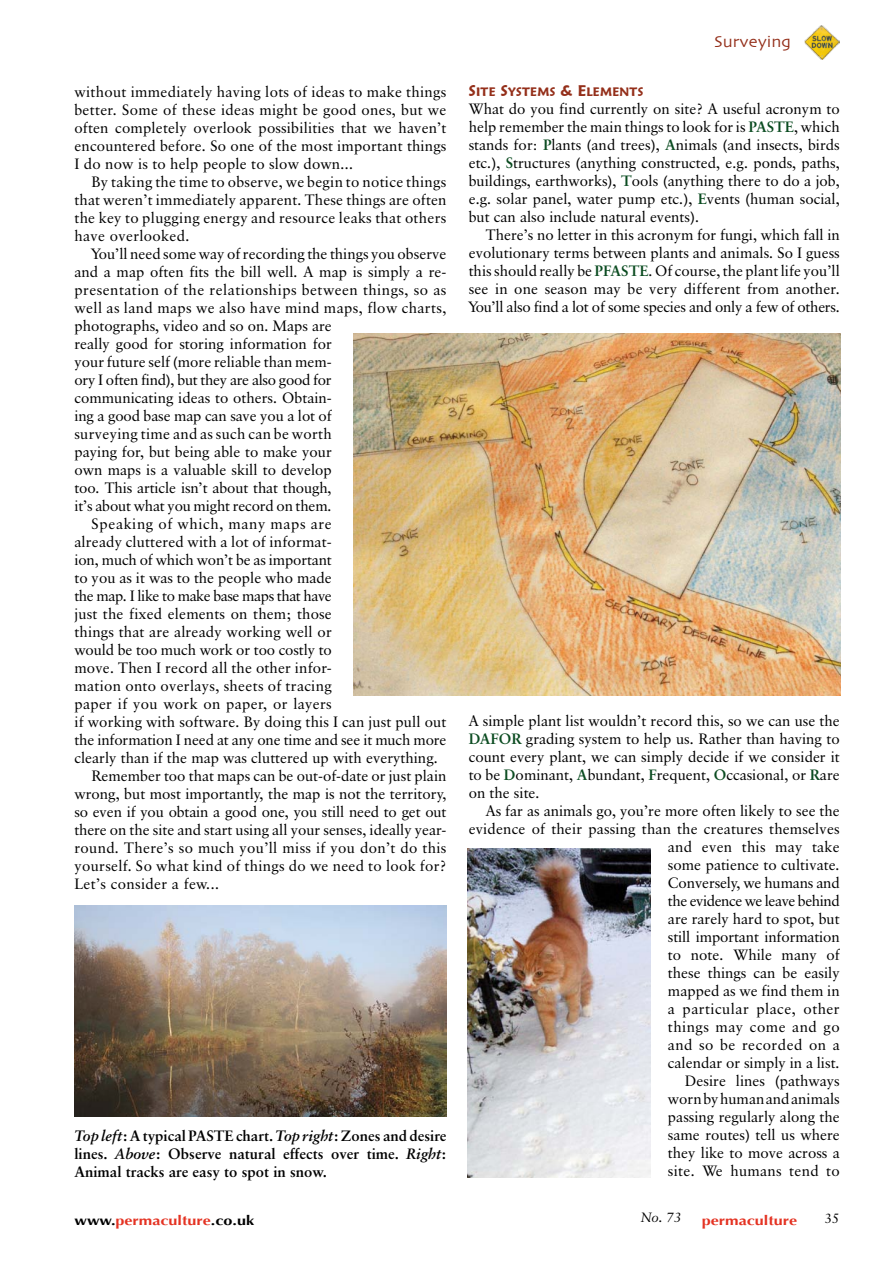
<style>
.page{position:relative;width:893px;height:1263px;background:#fff}
.page>*{position:absolute;margin:0;border:0;box-sizing:border-box;transform-origin:0 0}
.t1{font:16.5px "Skia";color:#942f1a;scale:1.05 1}
.t2{font:15px/18px "Classical Garamond BT";color:#000;text-align:justify}
.t3{font:15px "Classical Garamond BT";letter-spacing:.02em;color:#000}
.t4{font:700 15px/18px "Classical Garamond BT";color:#000;text-align:justify}
.t5{font:15px "Classical Garamond BT";letter-spacing:.03em;color:#000}
.t6{font:15px "Classical Garamond BT";letter-spacing:.025em;color:#000}
.t7{font:15px "Classical Garamond BT";letter-spacing:-.02em;color:#000}
.t8{font:15px "Classical Garamond BT";letter-spacing:-.03em;color:#000}
.t9{font:15px "Classical Garamond BT";letter-spacing:.04em;color:#000}
.t10{font:700 13.5px "Optima";color:#e43323;scale:1.2 1}
.t11{font:italic 13.5px "Classical Garamond BT";color:#000}
.t12{font:13.5px "Classical Garamond BT";color:#000}
.t13{font:12px "Maiandra GD Demi Bold SC800";letter-spacing:.025em;color:#942f1a}
.s1{font-style:italic}
.s2{font-size:15px}
.s3{font-weight:700;color:#0a4b20}
.s4{color:#000}
</style>
<div class="page">
<img style="left:353px;top:333px;width:488px;height:363px">
<img style="left:74px;top:905px;width:373px;height:211px">
<img style="left:468px;top:848px;width:183px;height:330px">
<img style="left:805px;top:26px;width:35px;height:33px">
<p class="t2" style="left:74px;top:82px;width:374px">without immediately having lots of ideas to make things better. Some of these ideas might be good ones, but we often completely overlook possibilities that we haven’t encountered before. So one of the most important things I do now is to help people to slow down...</p>
<p class="t2" style="left:74px;top:172px;width:374px;text-indent:17px">By taking the time to observe, we begin to notice things that weren’t immediately apparent. These things are often the key to plugging energy and resource leaks that others have overlooked.</p>
<p class="t2" style="left:91px;top:244px;width:357px">You’ll need some way of recording the things you observe</p>
<p class="t2" style="left:74px;top:262px;width:374px">and a map often fits the bill well. A map is simply a re-</p>
<p class="t5" style="left:74px;top:280px;width:374px">presentation of the relationships between things, so as</p>
<p class="t6" style="left:74px;top:298px;width:374px">well as land maps we also have mind maps, flow charts,</p>
<p class="t2" style="left:74px;top:316px;width:259px">photographs, video and so on. Maps are</p>
<p class="t2" style="left:74px;top:334px;width:259px">really good for storing information for</p>
<p class="t2" style="left:74px;top:352px;width:259px">your future self (more reliable than mem-</p>
<p class="t7" style="left:74px;top:370px;width:259px">ory I often find), but they are also good for</p>
<p class="t2" style="left:74px;top:388px;width:259px">communicating ideas to others. Obtain-</p>
<p class="t2" style="left:74px;top:406px;width:259px">ing a good base map can save you a lot of</p>
<p class="t3" style="left:74px;top:424px;width:259px">surveying time and as such can be worth</p>
<p class="t2" style="left:74px;top:442px;width:259px">paying for, but being able to make your</p>
<p class="t2" style="left:74px;top:460px;width:259px">own maps is a valuable skill to develop</p>
<p class="t2" style="left:74px;top:478px;width:259px">too. This article isn’t about that though,</p>
<p class="t2" style="left:74px;top:496px;width:259px">it’s about what you might record on them.</p>
<p class="t9" style="left:91px;top:514px;width:242px">Speaking of which, many maps are</p>
<p class="t2" style="left:74px;top:532px;width:259px">already cluttered with a lot of informat-</p>
<p class="t2" style="left:74px;top:550px;width:259px">ion, much of which won’t be as important</p>
<p class="t2" style="left:74px;top:568px;width:259px">to you as it was to the people who made</p>
<p class="t8" style="left:74px;top:586px;width:259px">the map. I like to make base maps that have</p>
<p class="t2" style="left:74px;top:604px;width:259px">just the fixed elements on them; those</p>
<p class="t2" style="left:74px;top:622px;width:259px">things that are already working well or</p>
<p class="t2" style="left:74px;top:640px;width:259px">would be too much work or too costly to</p>
<p class="t2" style="left:74px;top:658px;width:259px">move. Then I record all the other infor-</p>
<p class="t3" style="left:74px;top:676px;width:259px">mation onto overlays, sheets of tracing</p>
<p class="t3" style="left:74px;top:694px;width:259px">paper if you work on paper, or layers</p>
<p class="t2" style="left:74px;top:712px;width:374px">if working with software. By doing this I can just pull out</p>
<p class="t2" style="left:74px;top:730px;width:374px">the information I need at any one time and see it much more</p>
<p class="t2" style="left:74px;top:748px;width:365px">clearly than if the map was cluttered up with everything.</p>
<p class="t2" style="left:91px;top:766px;width:357px">Remember too that maps can be out-of-date or just plain</p>
<p class="t2" style="left:74px;top:784px;width:374px">wrong, but most importantly, the map is not the territory,</p>
<p class="t2" style="left:74px;top:802px;width:374px">so even if you obtain a good one, you still need to get out</p>
<p class="t2" style="left:74px;top:820px;width:373px">there on the site and start using all your senses, ideally year-</p>
<p class="t3" style="left:74px;top:838px;width:374px">round. There’s so much you’ll miss if you don’t do this</p>
<p class="t3" style="left:74px;top:856px;width:374px">yourself. So what kind of things do we need to look for?</p>
<p class="t3" style="left:74px;top:874px;width:146px">Let’s consider a few...</p>
<p class="t4" style="left:74px;top:1126px;width:374px"><span class="s1">Top left</span>: A typical PASTE chart. <span class="s1">Top right</span>: Zones and desire lines. <span class="s1">Above</span>: Observe natural effects over time. <span class="s1">Right</span>:<br>Animal tracks are easy to spot in snow.</p>
<p class="t1" style="left:714px;top:32px;width:75px">Surveying</p>
<p class="t13" style="left:469px;top:85px;width:175px"><span class="s2">S</span>ITE <span class="s2">S</span>YSTEMS <span class="s2">&amp; E</span>LEMENTS</p>
<p class="t2" style="left:469px;top:100px;width:373px">What do you find currently on site? A useful acronym to help remember the main things to look for is <span class="s3">PASTE</span>, which stands for: <span class="s3">P</span>lants (and trees), <span class="s3">A</span>nimals (and insects, birds etc.), <span class="s3">S</span>tructures (anything constructed, e.g. ponds, paths, buildings, earthworks), <span class="s3">T</span>ools (anything there to do a job, e.g. solar panel, water pump etc.), <span class="s3">E</span>vents (human social, but can also include natural events).</p>
<p class="t2" style="left:469px;top:226px;width:373px;text-indent:17px">There’s no letter in this acronym for fungi, which fall in evolutionary terms between plants and animals. So I guess this should really be <span class="s3">PFASTE</span>. Of course, the plant life you’ll see in one season may be very different from another.<br>You’ll also find a lot of some species and only a few of others.</p>
<p class="t2" style="left:469px;top:712px;width:373px">A simple plant list wouldn’t record this, so we can use the <span class="s3">DAFOR</span> grading system to help us. Rather than having to count every plant, we can simply decide if we consider it to be <span class="s3">D</span>ominant, <span class="s3">A</span>bundant, <span class="s3">F</span>requent, <span class="s3">O</span>ccasional, or <span class="s3">R</span>are on the site.</p>
<p class="t2" style="left:469px;top:802px;width:373px;text-align:right">As far as animals go, you’re more often likely to see the evidence of their passing than the creatures themselves and even this may take<br>some patience to cultivate.<br>Conversely, we humans and<br>the evidence we leave behind<br>are rarely hard to spot, but<br>still important information<br>to note. While many of<br>these things can be easily<br>mapped as we find them in<br>a particular place, other<br>things may come and go<br>and so be recorded on a<br>calendar or simply in a list.<br>Desire lines (pathways<br>worn by human and animals<br>passing regularly along the<br>same routes) tell us where<br>they like to move across a<br>site. We humans tend to</p>
<p class="t10" style="left:74px;top:1212px;width:151px"><span class="s4">www.</span>permaculture<span class="s4">.co.uk</span></p>
<p class="t11" style="left:641px;top:1209px;width:42px">No. 73</p>
<p class="t10" style="left:702px;top:1212px;width:81px">permaculture</p>
<p class="t12" style="left:825px;top:1209px;width:17px">35</p>
</div>
